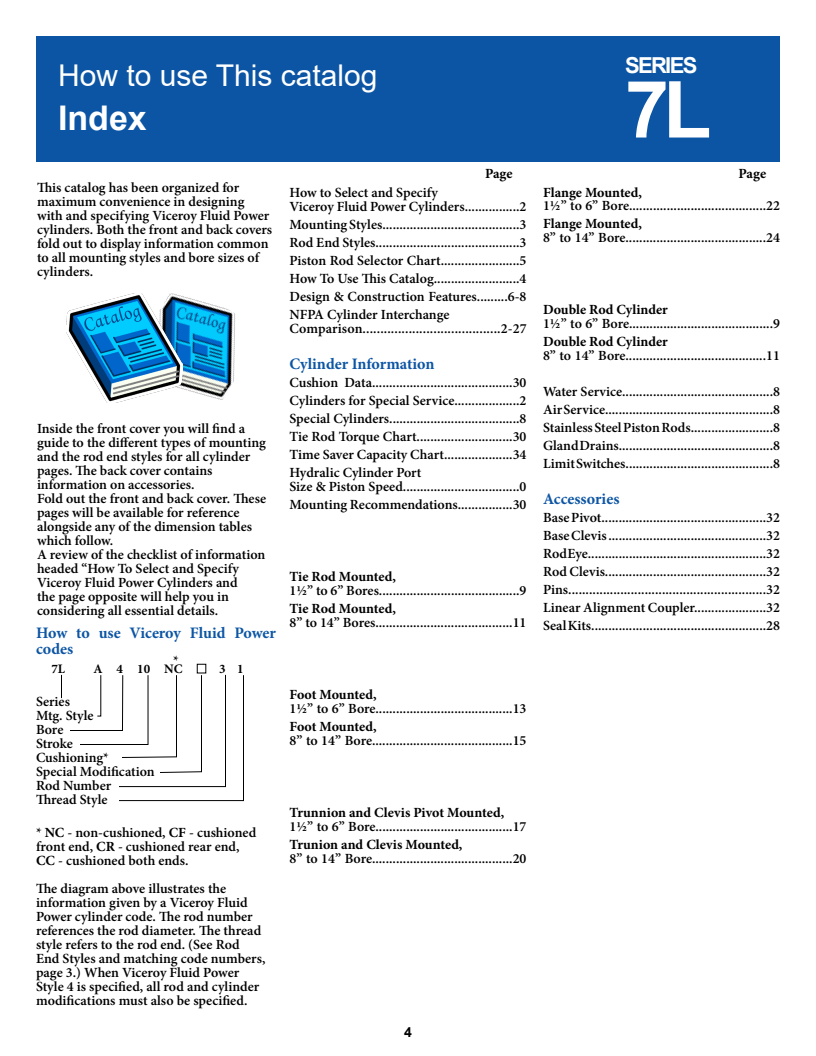
<style>
.page{position:relative;width:816px;height:1056px;background:#fff}
.page>*{position:absolute;margin:0;border:0;box-sizing:border-box;transform-origin:0 0}
.t1{font:700 79.2px "Arial";color:#fff}
.t2{font:700 34px "Arial";color:#fff}
.t3{font:30px "Arial";color:#fff}
.t4{font:700 22px "Arial";letter-spacing:-.075em;color:#fff}
.t5{font:700 16px/16px "Minion Pro";color:#0c55a4}
.t6{font:600 14px/14px "Minion Pro";color:#000}
.t7{font:700 14px "Minion Pro";color:#000}
.t8{font:700 14px "Arial";color:#000}
.t9{font:700 13px "Minion Pro";color:#000}
.s1{font-weight:700}
</style>
<div class="page">
<div style="left:36px;top:36px;width:744px;height:126px;background:#0c55a4"></div>
<img style="left:182px;top:296px;width:54px;height:104px">
<img style="left:66px;top:293px;width:116px;height:109px">
<svg style="left:61px;top:675px;width:1px;height:23px"></svg>
<svg style="left:70px;top:674px;width:174px;height:128px"></svg>
<p class="t3" style="left:58px;top:54px;width:321px">How to use This catalog</p>
<p class="t2" style="left:58px;top:94px;width:90px">Index</p>
<h3 class="t4" style="left:625px;top:49px;width:74px">SERIES</h3>
<h1 class="t1" style="left:625px;top:54px;width:88px">7L</h1>
<p class="t6" style="left:37px;top:181px;width:237px">This catalog has been organized for maximum convenience in designing with and specifying Viceroy Fluid Power cylinders. Both the front and back covers fold out to display information common to all mounting styles and bore sizes of cylinders.</p>
<p class="t6" style="left:37px;top:422px;width:230px">Inside the front cover you will find a guide to the different types of mounting and the rod end styles for all cylinder pages. The back cover contains information on accessories.</p>
<p class="t6" style="left:37px;top:492px;width:231px">Fold out the front and back cover. These pages will be available for reference alongside any of the dimension tables which follow.</p>
<p class="t6" style="left:37px;top:548px;width:230px">A review of the checklist of information headed “How To Select and Specify Viceroy Fluid Power Cylinders and<br>the page opposite will help you in considering all essential details.</p>
<p class="t5" style="left:36px;top:624px;width:241px">How to use Viceroy Fluid Power codes</p>
<p class="t9" style="left:51px;top:660px;width:15px">7L</p>
<p class="t9" style="left:93px;top:660px;width:91px">A 4 10 NC</p>
<p class="t9" style="left:219px;top:660px;width:26px">3 1</p>
<p class="t6" style="left:36px;top:694px;width:35px">Series</p>
<p class="t6" style="left:36px;top:708px;width:59px">Mtg. Style</p>
<p class="t6" style="left:36px;top:722px;width:29px">Bore</p>
<p class="t6" style="left:36px;top:736px;width:38px">Stroke</p>
<p class="t6" style="left:36px;top:750px;width:74px">Cushioning*</p>
<p class="t6" style="left:36px;top:764px;width:120px">Special Modification</p>
<p class="t6" style="left:36px;top:778px;width:77px">Rod Number</p>
<p class="t6" style="left:36px;top:792px;width:73px">Thread Style</p>
<p class="t6" style="left:36px;top:826px;width:222px">* <span class="s1">NC</span> - non-cushioned, <span class="s1">CF</span> - cushioned front end, <span class="s1">CR</span> - cushioned rear end,<br><span class="s1">CC</span> - cushioned both ends.</p>
<p class="t6" style="left:36px;top:882px;width:231px">The diagram above illustrates the information given by a Viceroy Fluid Power cylinder code. The rod number references the rod diameter. The thread style refers to the rod end. (See Rod End Styles and matching code numbers, page 3.) When Viceroy Fluid Power Style 4 is specified, all rod and cylinder modifications must also be specified.</p>
<p class="t6" style="left:173px;top:653px;width:7px">*</p>
<p class="t7" style="left:485px;top:164px;width:29px">Page</p>
<p class="t7" style="left:739px;top:164px;width:29px">Page</p>
<p class="t6" style="left:290px;top:185px;width:150px">How to Select and Specify</p>
<p class="t6" style="left:290px;top:199px;width:238px">Viceroy Fluid Power Cylinders................2</p>
<p class="t6" style="left:290px;top:217px;width:238px">Mounting Styles........................................3</p>
<p class="t6" style="left:290px;top:235px;width:238px">Rod End Styles..........................................3</p>
<p class="t6" style="left:290px;top:253px;width:238px">Piston Rod Selector Chart.......................5</p>
<p class="t6" style="left:290px;top:271px;width:238px">How To Use This Catalog.........................4</p>
<p class="t6" style="left:290px;top:289px;width:238px">Design &amp; Construction Features.........6-8</p>
<p class="t6" style="left:290px;top:307px;width:161px">NFPA Cylinder Interchange</p>
<p class="t6" style="left:290px;top:321px;width:239px">Comparison.......................................2-27</p>
<p class="t5" style="left:290px;top:356px;width:146px">Cylinder Information</p>
<p class="t6" style="left:290px;top:375px;width:238px">Cushion Data.........................................30</p>
<p class="t6" style="left:290px;top:393px;width:238px">Cylinders for Special Service...................2</p>
<p class="t6" style="left:290px;top:411px;width:238px">Special Cylinders......................................8</p>
<p class="t6" style="left:290px;top:429px;width:238px">Tie Rod Torque Chart............................30</p>
<p class="t6" style="left:290px;top:447px;width:238px">Time Saver Capacity Chart....................34</p>
<p class="t6" style="left:290px;top:465px;width:133px">Hydralic Cylinder Port</p>
<p class="t6" style="left:290px;top:479px;width:238px">Size &amp; Piston Speed..................................0</p>
<p class="t6" style="left:290px;top:497px;width:238px">Mounting Recommendations................30</p>
<p class="t7" style="left:290px;top:567px;width:108px">Tie Rod Mounted,</p>
<p class="t6" style="left:290px;top:583px;width:238px">11/2” to 6” Bores.........................................9</p>
<p class="t7" style="left:290px;top:599px;width:108px">Tie Rod Mounted,</p>
<p class="t6" style="left:290px;top:615px;width:238px">8” to 14” Bores........................................11</p>
<p class="t7" style="left:543px;top:183px;width:101px">Flange Mounted,</p>
<p class="t6" style="left:543px;top:198px;width:238px">11/2” to 6” Bore........................................22</p>
<p class="t7" style="left:543px;top:214px;width:101px">Flange Mounted,</p>
<p class="t6" style="left:543px;top:230px;width:238px">8” to 14” Bore.........................................24</p>
<p class="t7" style="left:543px;top:300px;width:126px">Double Rod Cylinder</p>
<p class="t6" style="left:543px;top:316px;width:238px">11/2” to 6” Bore..........................................9</p>
<p class="t7" style="left:543px;top:332px;width:126px">Double Rod Cylinder</p>
<p class="t6" style="left:543px;top:348px;width:238px">8” to 14” Bore.........................................11</p>
<p class="t6" style="left:543px;top:384px;width:238px">Water Service............................................8</p>
<p class="t6" style="left:543px;top:402px;width:238px">Air Service.................................................8</p>
<p class="t6" style="left:543px;top:420px;width:238px">Stainless Steel Piston Rods........................8</p>
<p class="t6" style="left:543px;top:438px;width:238px">Gland Drains.............................................8</p>
<p class="t6" style="left:543px;top:456px;width:238px">Limit Switches...........................................8</p>
<p class="t5" style="left:543px;top:491px;width:78px">Accessories</p>
<p class="t6" style="left:543px;top:510px;width:238px">Base Pivot................................................32</p>
<p class="t6" style="left:543px;top:528px;width:238px">Base Clevis ..............................................32</p>
<p class="t6" style="left:543px;top:546px;width:238px">Rod Eye....................................................32</p>
<p class="t6" style="left:543px;top:564px;width:238px">Rod Clevis...............................................32</p>
<p class="t6" style="left:543px;top:582px;width:239px">Pins.........................................................32</p>
<p class="t6" style="left:543px;top:600px;width:238px">Linear Alignment Coupler.....................32</p>
<p class="t6" style="left:543px;top:618px;width:238px">Seal Kits...................................................28</p>
<p class="t7" style="left:290px;top:685px;width:89px">Foot Mounted,</p>
<p class="t6" style="left:290px;top:701px;width:238px">11/2” to 6” Bore........................................13</p>
<p class="t7" style="left:290px;top:717px;width:89px">Foot Mounted,</p>
<p class="t6" style="left:290px;top:733px;width:238px">8” to 14” Bore.........................................15</p>
<p class="t7" style="left:290px;top:803px;width:216px">Trunnion and Clevis Pivot Mounted,</p>
<p class="t6" style="left:290px;top:819px;width:238px">11/2” to 6” Bore........................................17</p>
<p class="t7" style="left:290px;top:835px;width:175px">Trunion and Clevis Mounted,</p>
<p class="t6" style="left:290px;top:851px;width:238px">8” to 14” Bore.........................................20</p>
<p class="t8" style="left:404px;top:1022px;width:9px">4</p>
</div>
